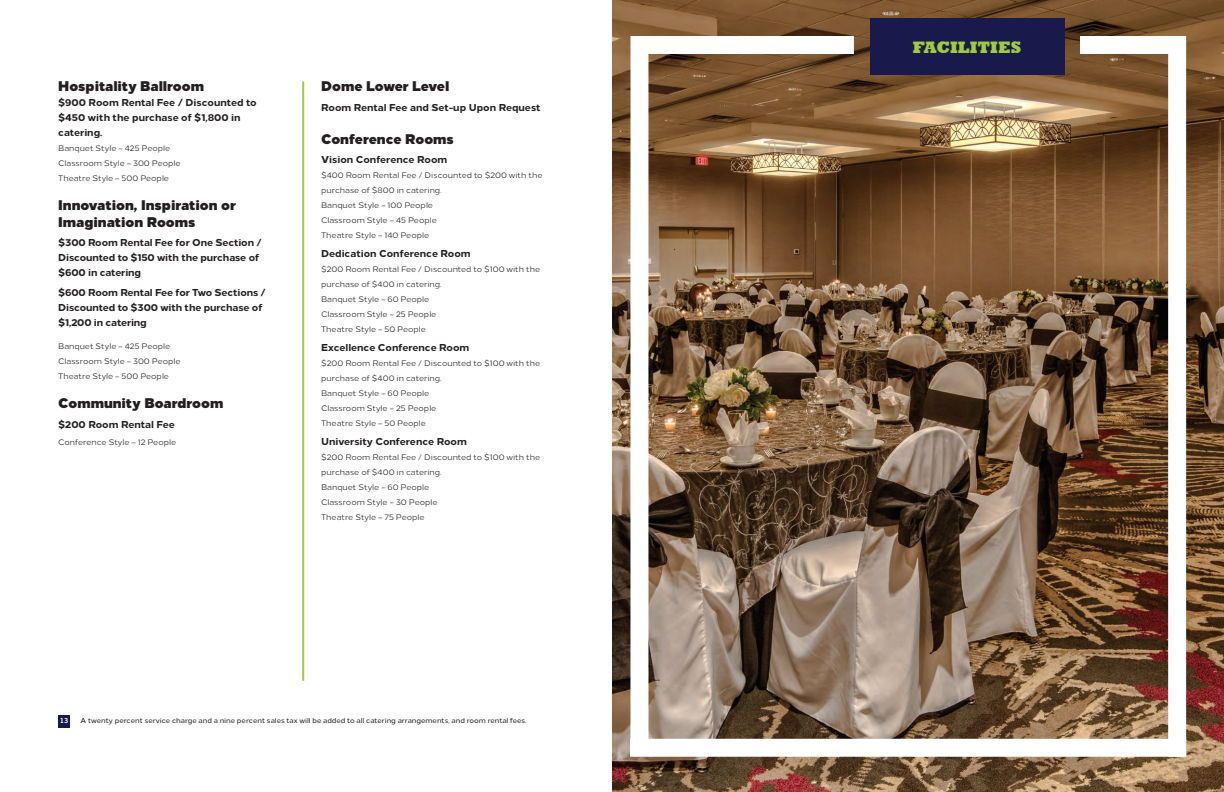
<style>
.page{position:relative;width:1224px;height:792px;background:#fff}
.page>*{position:absolute;margin:0;border:0;box-sizing:border-box;transform-origin:0 0}
.t1{font:800 17px "Rockwell";color:#a1cc3a}
.t2{font:900 14px/16.8px "Loew";color:#231f20}
.t3{font:800 10px/15px "Loew";letter-spacing:-.01em;color:#231f20}
.t4{font:8px/15px "Loew";color:#231f20}
.t5{font:500 7px "Loew";color:#231f20}
.t6{font:7px "Trade Gothic Bold Two";color:#fff}
</style>
<div class="page">
<img style="left:612px;top:0;width:612px;height:792px">
<div style="left:630px;top:36px;width:18px;height:712px;background:#fff"></div>
<div style="left:1168px;top:36px;width:18px;height:721px;background:#fff"></div>
<div style="left:630px;top:739px;width:556px;height:18px;background:#fff"></div>
<div style="left:631px;top:36px;width:223px;height:18px;background:#fff"></div>
<div style="left:1080px;top:36px;width:103px;height:18px;background:#fff"></div>
<div style="left:870px;top:18px;width:194px;height:57px;background:#181a4b"></div>
<div style="left:58px;top:715px;width:12px;height:13px;background:#181a4b"></div>
<hr style="left:302px;top:82px;width:2px;height:599px;background:#a1cc3a">
<h2 class="t2" style="left:58px;top:77px;width:147px">Hospitality Ballroom</h2>
<p class="t3" style="left:58px;top:94px;width:200px">$900 Room Rental Fee / Discounted to $450 with the purchase of $1,800 in catering.</p>
<p class="t4" style="left:58px;top:140px;width:124px">Banquet Style – 425 People<br>Classroom Style – 300 People<br>Theatre Style – 500 People</p>
<h2 class="t2" style="left:58px;top:196px;width:179px">Innovation, Inspiration or<br>Imagination Rooms</h2>
<p class="t3" style="left:58px;top:234px;width:205px">$300 Room Rental Fee for One Section /<br>Discounted to $150 with the purchase of $600 in catering</p>
<p class="t3" style="left:58px;top:284px;width:209px">$600 Room Rental Fee for Two Sections /<br>Discounted to $300 with the purchase of $1,200 in catering</p>
<p class="t4" style="left:58px;top:338px;width:124px">Banquet Style – 425 People<br>Classroom Style – 300 People<br>Theatre Style – 500 People</p>
<h2 class="t2" style="left:58px;top:393px;width:167px">Community Boardroom</h2>
<p class="t3" style="left:58px;top:416px;width:118px">$200 Room Rental Fee</p>
<p class="t4" style="left:58px;top:434px;width:119px">Conference Style – 12 People</p>
<h2 class="t2" style="left:321px;top:77px;width:130px">Dome Lower Level</h2>
<p class="t3" style="left:321px;top:99px;width:221px">Room Rental Fee and Set-up Upon Request</p>
<h2 class="t2" style="left:321px;top:129px;width:134px">Conference Rooms</h2>
<p class="t3" style="left:321px;top:151px;width:128px">Vision Conference Room</p>
<p class="t4" style="left:321px;top:167px;width:223px">$400 Room Rental Fee / Discounted to $200 with the purchase of $800 in catering.<br>Banquet Style – 100 People<br>Classroom Style – 45 People<br>Theatre Style – 140 People</p>
<p class="t3" style="left:321px;top:245px;width:151px">Dedication Conference Room</p>
<p class="t4" style="left:321px;top:261px;width:221px">$200 Room Rental Fee / Discounted to $100 with the purchase of $400 in catering.<br>Banquet Style – 60 People<br>Classroom Style – 25 People<br>Theatre Style – 50 People</p>
<p class="t3" style="left:321px;top:339px;width:150px">Excellence Conference Room</p>
<p class="t4" style="left:321px;top:355px;width:221px">$200 Room Rental Fee / Discounted to $100 with the purchase of $400 in catering.<br>Banquet Style – 60 People<br>Classroom Style – 25 People<br>Theatre Style – 50 People</p>
<p class="t3" style="left:321px;top:433px;width:147px">University Conference Room</p>
<p class="t4" style="left:321px;top:449px;width:221px">$200 Room Rental Fee / Discounted to $100 with the purchase of $400 in catering.<br>Banquet Style – 60 People<br>Classroom Style – 30 People<br>Theatre Style – 75 People</p>
<p class="t6" style="left:60px;top:716px;width:10px">13</p>
<p class="t5" style="left:81px;top:715px;width:448px">A twenty percent service charge and a nine percent sales tax will be added to all catering arrangements, and room rental fees.</p>
<h1 class="t1" style="left:913px;top:37px;width:110px">FACILITIES</h1>
</div>
